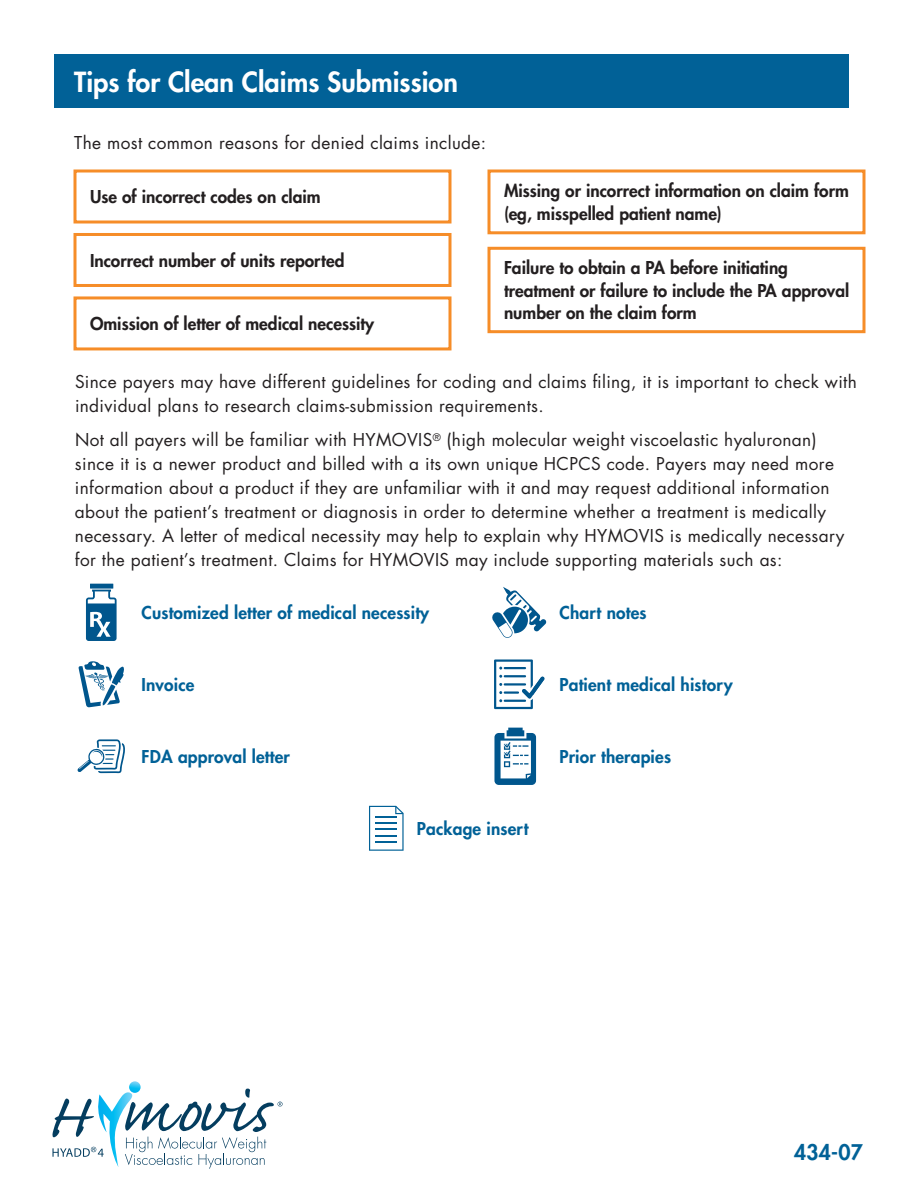
<style>
.page{position:relative;width:918px;height:1188px;background:#fff}
.page>*{position:absolute;margin:0;border:0;box-sizing:border-box;transform-origin:0 0}
.t1{font:800 27px "Futura";color:#fff}
.t2{font:800 21px "Futura";color:#016197}
.t3{font:17.25px/24px "Futura";letter-spacing:.02em;color:#231f20}
.t4{font:800 17.25px/22.5px "Futura";color:#231f20}
.t5{font:800 17.25px "Futura";letter-spacing:.01em;color:#016197}
</style>
<div class="page">
<svg style="left:52px;top:1081px;width:231px;height:88px"></svg>
<div style="left:74px;top:170px;width:378px;height:54px;border:3px solid #f68d28"></div>
<div style="left:74px;top:233px;width:378px;height:54px;border:3px solid #f68d28"></div>
<div style="left:488px;top:170px;width:378px;height:64px;border:3px solid #f68d28"></div>
<div style="left:488px;top:247px;width:378px;height:86px;border:3px solid #f68d28"></div>
<div style="left:74px;top:296px;width:378px;height:54px;border:3px solid #f68d28"></div>
<div style="left:90px;top:584px;width:23px;height:5px;background:#00568d"></div>
<svg style="left:86px;top:590px;width:31px;height:51px"></svg>
<svg style="left:79px;top:661px;width:45px;height:46px"></svg>
<svg style="left:492px;top:587px;width:54px;height:51px"></svg>
<svg style="left:494px;top:659px;width:50px;height:50px"></svg>
<svg style="left:78px;top:739px;width:47px;height:34px"></svg>
<div style="left:54px;top:54px;width:795px;height:54px;background:#016197"></div>
<svg style="left:494px;top:728px;width:42px;height:57px"></svg>
<svg style="left:369px;top:806px;width:35px;height:45px"></svg>
<h1 class="t1" style="left:74px;top:65px;width:385px">Tips for Clean Claims Submission</h1>
<p class="t3" style="left:74px;top:130px;width:413px">The most common reasons for denied claims include:</p>
<p class="t4" style="left:90px;top:186px;width:232px">Use of incorrect codes on claim</p>
<p class="t4" style="left:504px;top:180px;width:347px">Missing or incorrect information on claim form (eg, misspelled patient name)</p>
<p class="t4" style="left:504px;top:257px;width:347px">Failure to obtain a PA before initiating treatment or failure to include the PA approval number on the claim form</p>
<p class="t4" style="left:90px;top:249px;width:256px">Incorrect number of units reported</p>
<p class="t4" style="left:90px;top:313px;width:286px">Omission of letter of medical necessity</p>
<p class="t3" style="left:75px;top:369px;width:783px">Since payers may have different guidelines for coding and claims filing, it is important to check with individual plans to research claims-submission requirements.</p>
<p class="t3" style="left:75px;top:428px;width:771px">Not all payers will be familiar with HYMOVIS<sup>®</sup> (high molecular weight viscoelastic hyaluronan) since it is a newer product and billed with a its own unique HCPCS code. Payers may need more information about a product if they are unfamiliar with it and may request additional information about the patient’s treatment or diagnosis in order to determine whether a treatment is medically necessary. A letter of medical necessity may help to explain why HYMOVIS is medically necessary for the patient’s treatment. Claims for HYMOVIS may include supporting materials such as:</p>
<p class="t5" style="left:142px;top:602px;width:289px">Customized letter of medical necessity</p>
<p class="t5" style="left:142px;top:674px;width:54px">Invoice</p>
<p class="t5" style="left:560px;top:602px;width:89px">Chart notes</p>
<p class="t5" style="left:560px;top:674px;width:175px">Patient medical history</p>
<p class="t5" style="left:142px;top:746px;width:150px">FDA approval letter</p>
<p class="t5" style="left:560px;top:746px;width:113px">Prior therapies</p>
<p class="t5" style="left:417px;top:818px;width:113px">Package insert</p>
<p class="t2" style="left:794px;top:1139px;width:70px">434-07</p>
</div>
